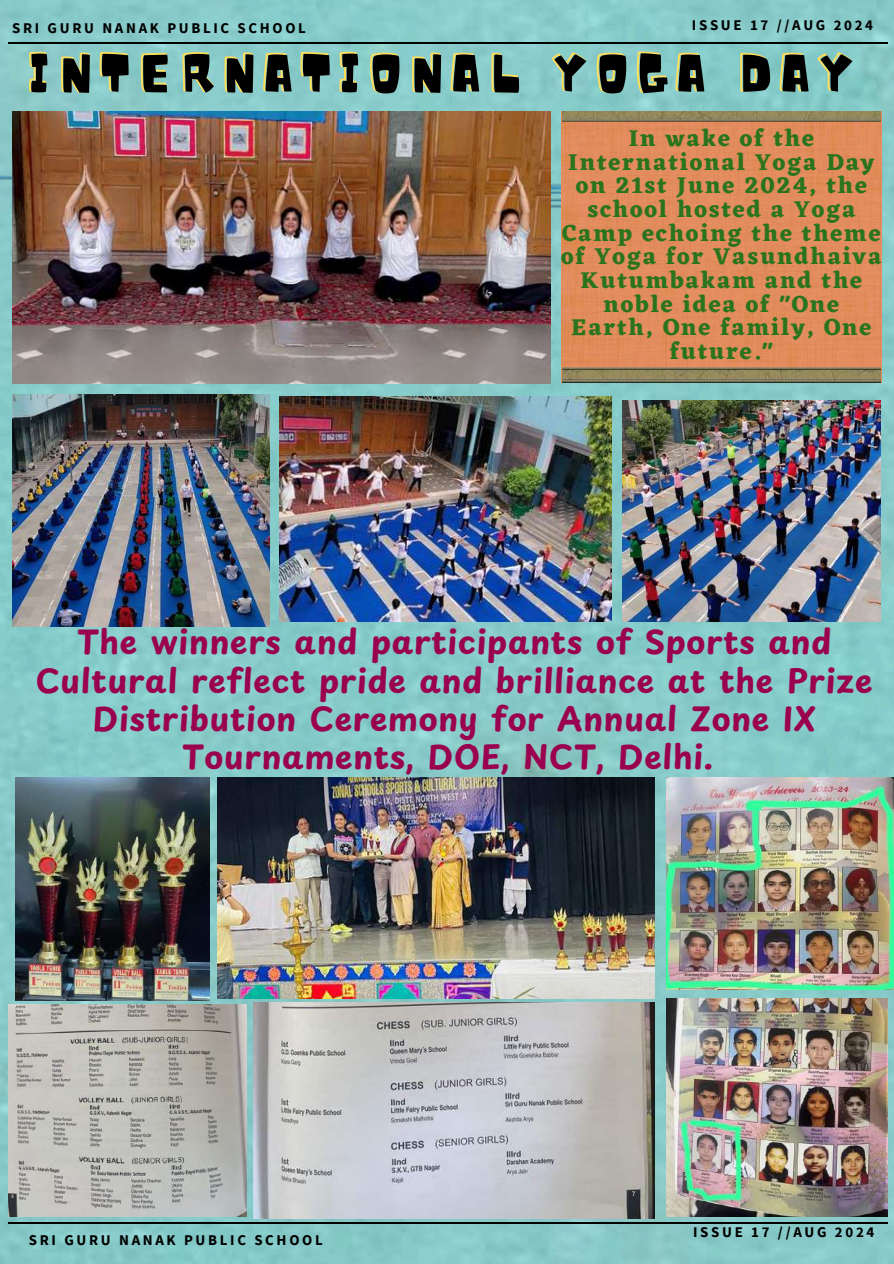
<style>
.page{position:relative;width:894px;height:1264px;background:#fff}
.page>*{position:absolute;margin:0;border:0;box-sizing:border-box;transform-origin:0 0}
.t1{font:51px "Noot";letter-spacing:.17em;color:#000}
.t2{font:700 31.95px/38.2px "Playpen Sans";letter-spacing:.025em;color:#9a014f;text-align:center}
.t3{font:700 23.85px/23.7px "Eczar";letter-spacing:.075em;color:#29741d;text-align:center}
.t4{font:700 14.85px "Source Sans Pro";letter-spacing:.18em;color:#000}
</style>
<div class="page">
<img style="left:0;top:0;width:893px;height:1263px">
<img style="left:0;top:170px;width:12px;height:45px">
<img style="left:550px;top:174px;width:11px;height:44px">
<img style="left:12px;top:112px;width:538px;height:271px">
<img style="left:12px;top:394px;width:258px;height:232px">
<img style="left:622px;top:400px;width:257px;height:221px">
<img style="left:279px;top:396px;width:332px;height:225px">
<img style="left:562px;top:111px;width:318px;height:271px">
<svg style="left:29px;top:52px;width:822px;height:41px;background:#9bcdb6"></svg>
<svg style="left:9px;top:1222px;width:878px;height:1px"></svg>
<hr style="left:9px;top:42px;width:878px;height:2px;background:#000">
<img style="left:16px;top:777px;width:193px;height:223px">
<img style="left:218px;top:777px;width:436px;height:221px">
<img style="left:253px;top:1002px;width:401px;height:216px">
<img style="left:666px;top:777px;width:227px;height:212px">
<img style="left:666px;top:998px;width:221px;height:218px">
<img style="left:9px;top:1004px;width:237px;height:212px">
<p class="t4" style="left:12px;top:18px;width:295px">SRI GURU NANAK PUBLIC SCHOOL</p>
<p class="t4" style="left:691px;top:16px;width:183px">ISSUE 17 //AUG 2024</p>
<h1 class="t1" style="left:29px;top:43px;width:826px">INTERNATIONAL YOGA DAY</h1>
<p class="t3" style="left:561px;top:126px;width:321px">In wake of the<br>International Yoga Day on 21st June 2024, the school hosted a Yoga<br>Camp echoing the theme of Yoga for Vasundhaiva<br>Kutumbakam and the noble idea of "One<br>Earth, One family, One future."</p>
<h2 class="t2" style="left:36px;top:622px;width:837px">The winners and participants of Sports and Cultural reflect pride and brilliance at the Prize Distribution Ceremony for Annual Zone IX Tournaments, DOE, NCT, Delhi.</h2>
<p class="t4" style="left:29px;top:1230px;width:295px">SRI GURU NANAK PUBLIC SCHOOL</p>
<p class="t4" style="left:693px;top:1222px;width:183px">ISSUE 17 //AUG 2024</p>
</div>
